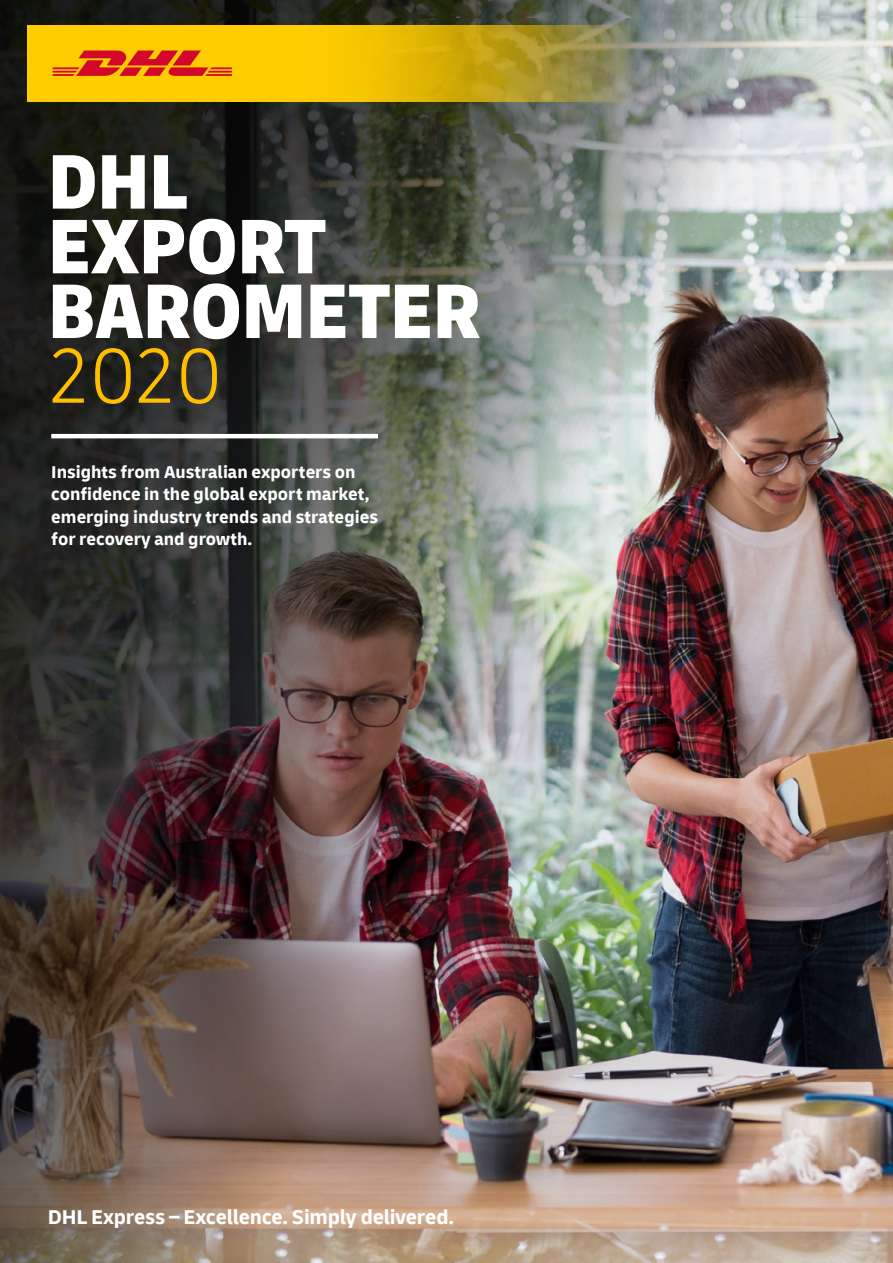
<style>
.page{position:relative;width:893px;height:1263px;background:#fff}
.page>*{position:absolute;margin:0;border:0;box-sizing:border-box;transform-origin:0 0}
.t1{font:900 condensed 80.85px/64.7px "Delivery";letter-spacing:-.01em;color:#fff}
.t2{font:300 condensed 80.85px "Delivery";color:#ffbf00}
.t3{font:700 21px "Delivery";letter-spacing:-.01em;color:#fff}
.t4{font:700 18px/22.5px "Delivery";color:#fff}
</style>
<div class="page">
<img style="left:0;top:0;width:893px;height:1263px">
<div style="left:27px;top:25px;width:230px;height:77px;background:#fc0"></div>
<svg style="left:53px;top:51px;width:179px;height:25px"></svg>
<svg style="left:257px;top:25px;width:400px;height:77px;background:#c9aa21"></svg>
<hr style="left:51px;top:434px;width:327px;height:4px;background:#fff">
<h1 class="t1" style="left:48px;top:150px;width:434px">DHL<br>EXPORT<br>BAROMETER</h1>
<h1 class="t2" style="left:48px;top:328px;width:175px">2020</h1>
<p class="t4" style="left:51px;top:460px;width:328px">Insights from Australian exporters on confidence in the global export market, emerging industry trends and strategies for recovery and growth.</p>
<p class="t3" style="left:48px;top:1203px;width:408px">DHL Express – Excellence. Simply delivered.</p>
</div>
